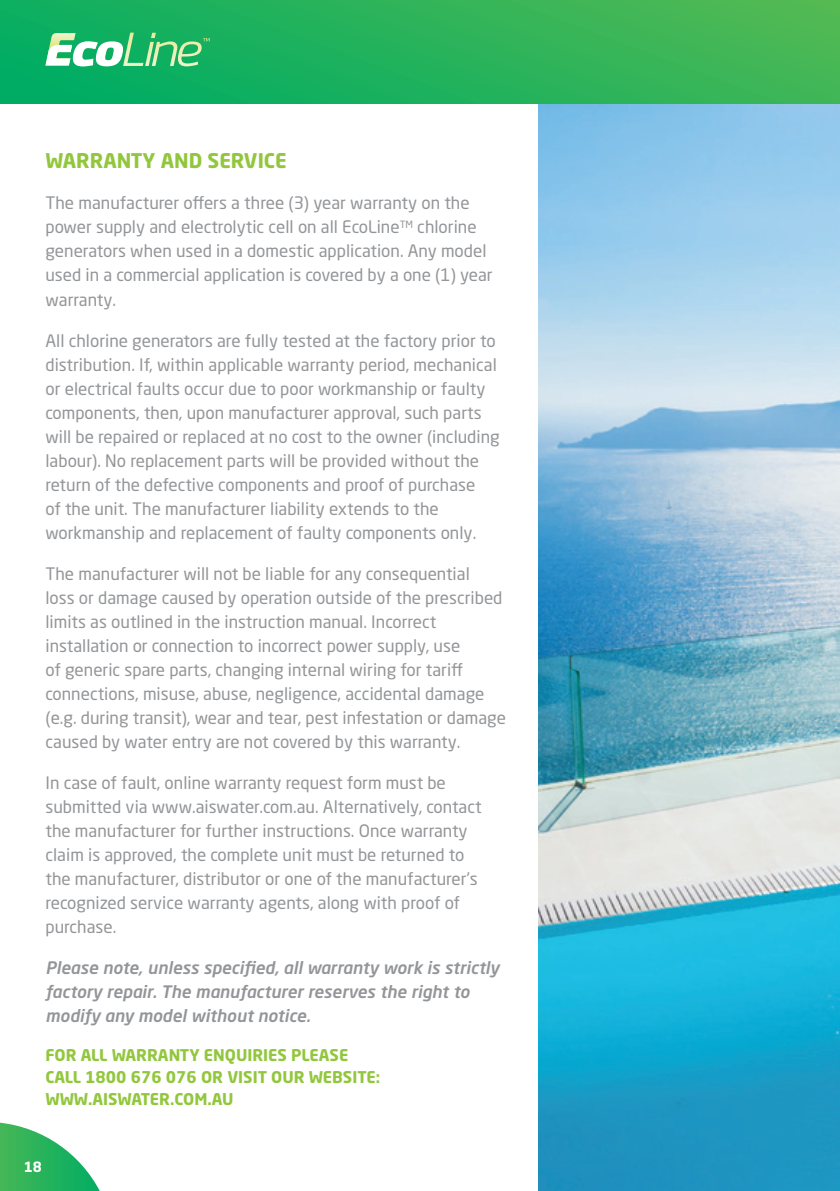
<style>
.page{position:relative;width:840px;height:1191px;background:#fff}
.page>*{position:absolute;margin:0;border:0;box-sizing:border-box;transform-origin:0 0}
.t1{font:700 20px "Neo Sans Std";color:#92c73d}
.t2{font:17px/24px "Neo Sans Std";color:#939598}
.t3{font:italic 500 17px/24px "Neo Sans Pro";color:#939598}
.t4{font:700 16px/22px "Neo Sans Std";color:#92c73d}
.t5{font:700 14px "Neo Sans Std";color:#fff}
</style>
<div class="page">
<img style="left:537px;top:103px;width:302px;height:1088px">
<div style="left:0;top:0;width:839px;height:103px;background:linear-gradient(to right,#02ad63,#4bb855)"></div>
<svg style="left:0;top:1122px;width:100px;height:69px"></svg>
<svg style="left:45px;top:33px;width:164px;height:33px"></svg>
<p class="t1" style="left:45px;top:148px;width:243px">WARRANTY AND SERVICE</p>
<p class="t2" style="left:45px;top:191px;width:448px">The manufacturer offers a three (3) year warranty on the power supply and electrolytic cell on all EcoLine<sup>TM</sup> chlorine generators when used in a domestic application. Any model used in a commercial application is covered by a one (1) year warranty.</p>
<p class="t2" style="left:45px;top:328px;width:455px">All chlorine generators are fully tested at the factory prior to distribution. If, within applicable warranty period, mechanical or electrical faults occur due to poor workmanship or faulty components, then, upon manufacturer approval, such parts will be repaired or replaced at no cost to the owner (including labour). No replacement parts will be provided without the return of the defective components and proof of purchase<br>of the unit. The manufacturer liability extends to the workmanship and replacement of faulty components only.</p>
<p class="t2" style="left:45px;top:561px;width:462px">The manufacturer will not be liable for any consequential<br>loss or damage caused by operation outside of the prescribed limits as outlined in the instruction manual. Incorrect installation or connection to incorrect power supply, use<br>of generic spare parts, changing internal wiring for tariff connections, misuse, abuse, negligence, accidental damage (e.g. during transit), wear and tear, pest infestation or damage caused by water entry are not covered by this warranty.</p>
<p class="t2" style="left:45px;top:770px;width:437px">In case of fault, online warranty request form must be submitted via www.aiswater.com.au. Alternatively, contact the manufacturer for further instructions. Once warranty claim is approved, the complete unit must be returned to the manufacturer, distributor or one of the manufacturer’s recognized service warranty agents, along with proof of purchase.</p>
<p class="t3" style="left:45px;top:955px;width:455px">Please note, unless specified, all warranty work is strictly factory repair. The manufacturer reserves the right to modify any model without notice.</p>
<p class="t4" style="left:45px;top:1043px;width:336px">FOR ALL WARRANTY ENQUIRIES PLEASE<br>CALL 1800 676 076 OR VISIT OUR WEBSITE:<br>WWW.AISWATER.COM.AU</p>
<p class="t5" style="left:24px;top:1157px;width:20px">18</p>
</div>
